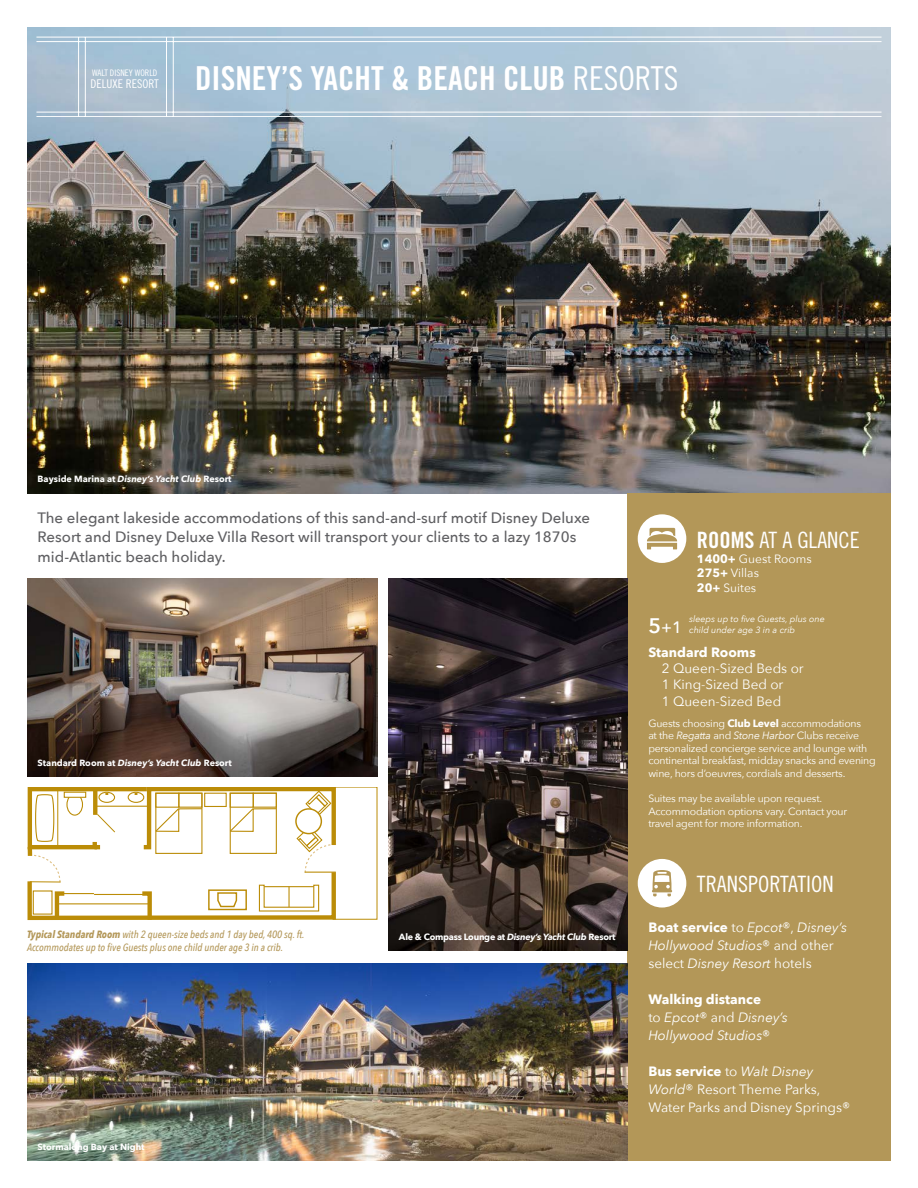
<style>
.page{position:relative;width:918px;height:1188px;background:#fff}
.page>*{position:absolute;margin:0;border:0;box-sizing:border-box;transform-origin:0 0}
.t1{font:33px "Trade Gothic Bold Cond Twenty";color:#fff}
.t2{font:22.5px "Trade Gothic Cond Eighteen";color:#fff}
.t3{font:500 16.5px "Avenir Next";color:#fff}
.t4{font:500 15px/19.5px "Avenir Next";color:#5f5f62}
.t5{font:italic 13.5px/18px "Avenir Next";color:#fff}
.t6{font:13.5px/18px "Avenir Next";color:#fff}
.t7{font:700 13.5px "Avenir Next";color:#fff}
.t8{font:12px "Avenir Next";color:#fff}
.t9{font:12px "Trade Gothic Cond Eighteen";color:#fff}
.t10{font:10.5px/12.6px "Avenir Next";letter-spacing:-.02em;color:#fff}
.t11{font:italic 500 10.5px/12.6px "Avenir Next Condensed";color:#b39758}
.t12{font:700 9px "Avenir Next";color:#fff}
.t13{font:italic 9px/10.8px "Avenir Next";color:#fff}
.t14{font:700 9px "Avenir Next";letter-spacing:-.025em;color:#fff}
.t15{font:9px "Trade Gothic Cond Eighteen";color:#fff}
.s1{font-family:"Trade Gothic Cond Eighteen"}
.s2{font-style:italic}
.s3{font-weight:700}
.s4{font-family:"Trade Gothic Bold Cond Twenty"}
.s5{font-weight:600;font-size:21px}
.s6{font-weight:700;font-style:normal}
.s7{font-style:normal}
</style>
<div class="page">
<img style="left:27px;top:27px;width:864px;height:466px">
<hr style="left:166px;top:37px;width:1px;height:80px;background:#fff">
<hr style="left:173px;top:37px;width:1px;height:80px;background:#fff">
<hr style="left:36px;top:41px;width:846px;height:1px;background:#fff">
<hr style="left:78px;top:37px;width:1px;height:80px;background:#fff">
<hr style="left:85px;top:37px;width:1px;height:80px;background:#fff">
<hr style="left:36px;top:37px;width:846px;height:1px;background:#fff">
<hr style="left:36px;top:116px;width:846px;height:1px;background:#fff">
<hr style="left:36px;top:112px;width:846px;height:1px;background:#fff">
<div style="left:627px;top:493px;width:264px;height:668px;background:#b39758"></div>
<div style="left:638px;top:859px;width:48px;height:49px;background:#fff;border-radius:50%"></div>
<svg style="left:652px;top:870px;width:20px;height:26px"></svg>
<div style="left:638px;top:514px;width:48px;height:49px;background:#fff;border-radius:50%"></div>
<svg style="left:647px;top:528px;width:30px;height:21px"></svg>
<svg style="left:27px;top:787px;width:351px;height:133px"></svg>
<img style="left:27px;top:579px;width:351px;height:198px">
<img style="left:27px;top:964px;width:600px;height:197px">
<img style="left:388px;top:579px;width:239px;height:372px">
<p class="t15" style="left:92px;top:67px;width:67px">WALT DISNEY WORLD</p>
<p class="t9" style="left:91px;top:77px;width:70px">DELUXE RESORT</p>
<p class="t1" style="left:195px;top:58px;width:485px">DISNEY’S YACHT &amp; BEACH CLUB <span class="s1">RESORTS</span></p>
<p class="t12" style="left:38px;top:472px;width:195px">Bayside Marina at <span class="s2">Disney’s Yacht Club</span> Resort</p>
<p class="t4" style="left:38px;top:507px;width:554px">The elegant lakeside accommodations of this sand-and-surf motif Disney Deluxe<br>Resort and Disney Deluxe Villa Resort will transport your clients to a lazy 1870s mid-Atlantic beach holiday.</p>
<p class="t12" style="left:38px;top:755px;width:196px">Standard Room at <span class="s2">Disney’s Yacht Club</span> Resort</p>
<p class="t11" style="left:27px;top:928px;width:279px"><span class="s3">Typical Standard Room</span> with 2 queen-size beds and 1 day bed, 400 sq. ft.<br>Accommodates up to five Guests plus one child under age 3 in a crib.</p>
<p class="t12" style="left:38px;top:1139px;width:108px">Stormalong Bay at Night</p>
<p class="t14" style="left:399px;top:929px;width:218px">Ale &amp; Compass Lounge at <span class="s2">Disney’s Yacht Club</span> Resort</p>
<p class="t2" style="left:697px;top:526px;width:164px"><span class="s4">ROOMS</span> AT A GLANCE</p>
<p class="t8" style="left:697px;top:548px;width:116px"><span class="s3">1400+</span> Guest Rooms</p>
<p class="t8" style="left:697px;top:563px;width:64px"><span class="s3">275+</span> Villas</p>
<p class="t8" style="left:697px;top:577px;width:61px"><span class="s3">20+</span> Suites</p>
<p class="t3" style="left:648px;top:613px;width:35px"><span class="s5">5</span>+1</p>
<p class="t13" style="left:689px;top:613px;width:137px">sleeps up to five Guests, plus one child under age 3 in a crib</p>
<p class="t7" style="left:648px;top:641px;width:109px">Standard Rooms</p>
<p class="t6" style="left:662px;top:659px;width:143px">2 Queen-Sized Beds or</p>
<p class="t6" style="left:662px;top:676px;width:123px;line-height:16.2px">1 King-Sized Bed or<br>1 Queen-Sized Bed</p>
<p class="t10" style="left:648px;top:716px;width:229px">Guests choosing <span class="s3">Club Level</span> accommodations<br>at the <span class="s2">Regatta</span> and <span class="s2">Stone Harbor</span> Clubs receive personalized concierge service and lounge with continental breakfast, midday snacks and evening wine, hors d’oeuvres, cordials and desserts.</p>
<p class="t10" style="left:648px;top:792px;width:200px">Suites may be available upon request.<br>Accommodation options vary. Contact your</p>
<p class="t10" style="left:648px;top:817px;width:156px">travel agent for more information.</p>
<p class="t2" style="left:697px;top:871px;width:138px">TRANSPORTATION</p>
<p class="t5" style="left:648px;top:917px;width:200px"><span class="s6">Boat service</span> <span class="s7">to</span> Epcot<span class="s7">®,</span> Disney’s<br>Hollywood Studios<span class="s7">® and other select</span> Disney Resort <span class="s7">hotels</span></p>
<p class="t5" style="left:648px;top:989px;width:141px"><span class="s6">Walking distance<br></span><span class="s7">to</span> Epcot<span class="s7">® and</span> Disney’s<br>Hollywood Studios<span class="s7">®</span></p>
<p class="t6" style="left:648px;top:1061px;width:203px"><span class="s3">Bus service</span> to <span class="s2">Walt Disney<br>World</span>® Resort Theme Parks,<br>Water Parks and Disney Springs®</p>
</div>
